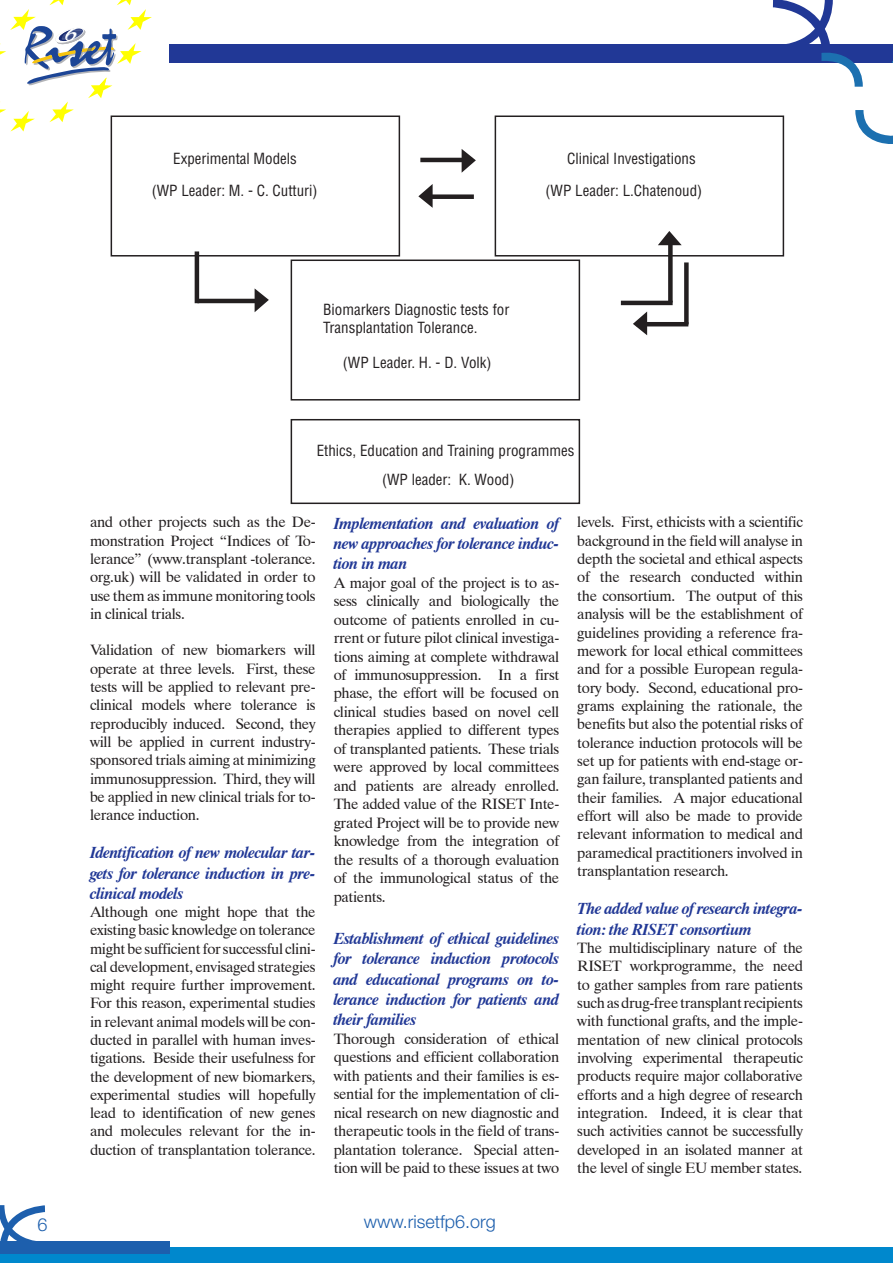
<style>
.page{position:relative;width:893px;height:1263px;background:#fff}
.page>*{position:absolute;margin:0;border:0;box-sizing:border-box;transform-origin:0 0}
.t1{font:300 18px "Helvetica Neue";color:#1d5fad}
.t2{font:italic 700 16.5px/20.2px "Dutch 801 BT";letter-spacing:-.02em;color:#213896;text-align:justify}
.t3{font:15px/18.3px "Dutch 801 BT";letter-spacing:-.02em;color:#231f20;text-align:justify}
.t4{font:condensed 15px/32.1px "Helvetica";color:#231f20;text-align:center}
</style>
<div class="page">
<svg style="left:0;top:0;width:152px;height:132px"></svg>
<div style="left:169px;top:45px;width:724px;height:16px;background:#213896"></div>
<hr style="left:169px;top:61px;width:724px;height:2px;background:#213896">
<svg style="left:773px;top:0;width:90px;height:87px"></svg>
<div style="left:0;top:1247px;width:893px;height:16px;background:#0088cd"></div>
<div style="left:0;top:1241px;width:170px;height:13px;background:#1d5fad"></div>
<svg style="left:0;top:1205px;width:45px;height:36px"></svg>
<svg style="left:855px;top:110px;width:38px;height:34px"></svg>
<div style="left:111px;top:116px;width:289px;height:140px;border:2px solid #231f20"></div>
<hr style="left:420px;top:158px;width:52px;height:4px;background:#231f20">
<svg style="left:462px;top:149px;width:14px;height:24px"></svg>
<div style="left:422px;top:194px;width:52px;height:5px;background:#231f20"></div>
<svg style="left:418px;top:184px;width:15px;height:24px"></svg>
<hr style="left:637px;top:322px;width:51px;height:4px;background:#231f20">
<svg style="left:633px;top:311px;width:14px;height:24px"></svg>
<div style="left:684px;top:262px;width:5px;height:62px;background:#231f20"></div>
<hr style="left:621px;top:301px;width:52px;height:4px;background:#231f20">
<svg style="left:658px;top:231px;width:24px;height:14px"></svg>
<div style="left:668px;top:240px;width:5px;height:62px;background:#231f20"></div>
<hr style="left:195px;top:251px;width:4px;height:52px;background:#231f20">
<svg style="left:255px;top:289px;width:14px;height:23px"></svg>
<hr style="left:197px;top:299px;width:62px;height:4px;background:#231f20">
<div style="left:495px;top:115px;width:289px;height:141px;border:2px solid #231f20"></div>
<div style="left:291px;top:259px;width:289px;height:141px;border:2px solid #231f20"></div>
<div style="left:291px;top:419px;width:289px;height:85px;border:2px solid #231f20"></div>
<p class="t4" style="left:152px;top:142px;width:167px">Experimental Models<br>(WP Leader: M. - C. Cutturi)</p>
<p class="t4" style="left:546px;top:142px;width:158px;text-align:left;text-indent:21px">Clinical Investigations (WP Leader: L.Chatenoud)</p>
<p class="t4" style="left:323px;top:300px;width:188px;line-height:18px;text-align:left">Biomarkers Diagnostic tests for<br>Transplantation Tolerance.</p>
<p class="t4" style="left:343px;top:347px;width:150px">(WP Leader. H. - D. Volk)</p>
<p class="t4" style="left:317px;top:436px;width:259px;line-height:29.4px">Ethics, Education and Training programmes (WP leader: K. Wood)</p>
<p class="t3" style="left:90px;top:513px;width:227px">and other projects such as the De&shy;monstration Project “Indices of To&shy;lerance” (www.transplant -tolerance. org.uk) will be validated in order to use them as immune monitoring tools in clinical trials.</p>
<p class="t3" style="left:90px;top:641px;width:227px">Validation of new biomarkers will operate at three levels. First, these tests will be applied to relevant pre&shy;clinical models where tolerance is reproducibly induced. Second, they will be applied in current industry&shy;sponsored trials aiming at minimizing immunosuppression. Third, they will be applied in new clinical trials for to&shy;lerance induction.</p>
<p class="t2" style="left:90px;top:842px;width:227px">Identification of new molecular tar&shy;gets for tolerance induction in pre&shy;clinical models</p>
<p class="t3" style="left:90px;top:902px;width:227px">Although one might hope that the existing basic knowledge on tolerance might be sufficient for successful clini&shy;cal development, envisaged strategies might require further improvement.<br>For this reason, experimental studies in relevant animal models will be con&shy;ducted in parallel with human inves&shy;tigations. Beside their usefulness for the development of new biomarkers, experimental studies will hopefully lead to identification of new genes and molecules relevant for the in&shy;duction of transplantation tolerance.</p>
<p class="t2" style="left:334px;top:512px;width:227px">Implementation and evaluation of new approaches for tolerance induc&shy;tion in man</p>
<p class="t3" style="left:334px;top:573px;width:227px">A major goal of the project is to as&shy;sess clinically and biologically the outcome of patients enrolled in cu&shy;rrent or future pilot clinical investiga&shy;tions aiming at complete withdrawal of immunosuppression. In a first phase, the effort will be focused on clinical studies based on novel cell therapies applied to different types of transplanted patients. These trials were approved by local committees and patients are already enrolled.<br>The added value of the RISET Inte&shy;grated Project will be to provide new knowledge from the integration of the results of a thorough evaluation of the immunological status of the patients.</p>
<p class="t2" style="left:334px;top:928px;width:227px">Establishment of ethical guidelines for tolerance induction protocols and educational programs on to&shy;lerance induction for patients and their families</p>
<p class="t3" style="left:334px;top:1029px;width:227px">Thorough consideration of ethical questions and efficient collaboration with patients and their families is es&shy;sential for the implementation of cli&shy;nical research on new diagnostic and therapeutic tools in the field of trans&shy;plantation tolerance. Special atten&shy;tion will be paid to these issues at two</p>
<p class="t3" style="left:577px;top:513px;width:227px">levels. First, ethicists with a scientific background in the field will analyse in depth the societal and ethical aspects of the research conducted within the consortium. The output of this analysis will be the establishment of guidelines providing a reference fra&shy;mework for local ethical committees and for a possible European regula&shy;tory body. Second, educational pro&shy;grams explaining the rationale, the benefits but also the potential risks of tolerance induction protocols will be set up for patients with end-stage or&shy;gan failure, transplanted patients and their families. A major educational effort will also be made to provide relevant information to medical and paramedical practitioners involved in transplantation research.</p>
<p class="t2" style="left:577px;top:898px;width:227px">The added value of research integra&shy;tion: the RISET consortium</p>
<p class="t3" style="left:577px;top:938px;width:227px">The multidisciplinary nature of the RISET workprogramme, the need to gather samples from rare patients such as drug-free transplant recipients with functional grafts, and the imple&shy;mentation of new clinical protocols involving experimental therapeutic products require major collaborative efforts and a high degree of research integration. Indeed, it is clear that such activities cannot be successfully developed in an isolated manner at the level of single EU member states.</p>
<p class="t1" style="left:37px;top:1214px;width:12px">6</p>
<p class="t1" style="left:364px;top:1211px;width:134px">www.risetfp6.org</p>
</div>
